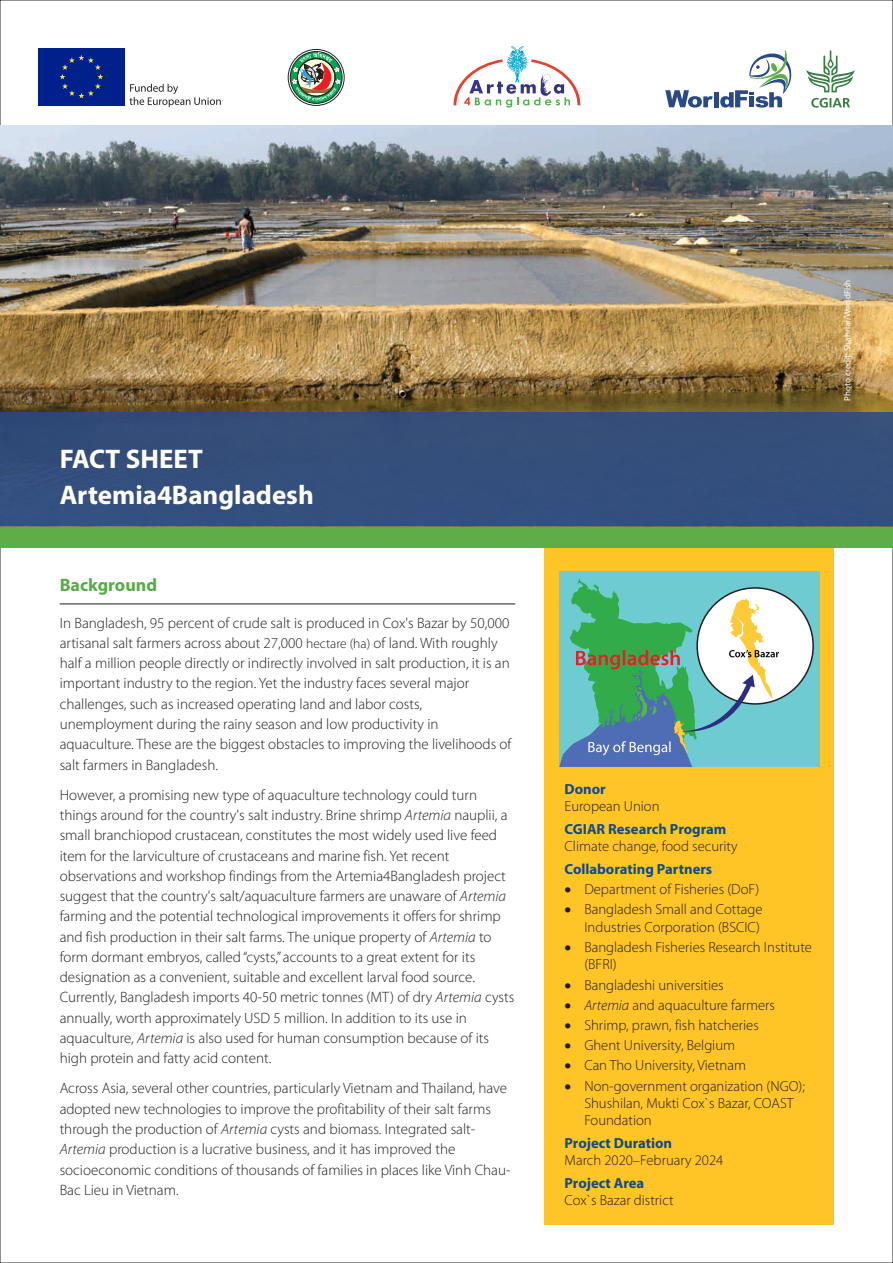
<style>
.page{position:relative;width:893px;height:1263px;background:#fff}
.page>*{position:absolute;margin:0;border:0;box-sizing:border-box;transform-origin:0 0}
.t1{font:700 27px/36.2px "Myriad Pro";color:#fff}
.t2{font:700 18px "Myriad Pro";color:#58ac47}
.t3{font:300 15px/20.2px "Myriad Pro";color:#231f20}
.t4{font:300 14.7px/17.4px "Myriad Pro";color:#231f20}
.t5{font:700 14.7px "Myriad Pro";color:#134a86}
.t6{font:300 13.5px "Myriad Pro";color:#231f20}
.t7{font:9px "Myriad Pro";color:#fff}
.s1{font-style:italic}
</style>
<div class="page">
<svg style="left:453px;top:46px;width:127px;height:62px"></svg>
<div style="left:38px;top:48px;width:87px;height:58px;background:#00208c"></div>
<svg style="left:59px;top:55px;width:44px;height:43px"></svg>
<svg style="left:129px;top:84px;width:92px;height:23px"></svg>
<svg style="left:806px;top:50px;width:49px;height:58px"></svg>
<div style="left:714px;top:92px;width:5px;height:15px;background:#294987"></div>
<svg style="left:665px;top:90px;width:48px;height:18px"></svg>
<svg style="left:720px;top:50px;width:72px;height:58px"></svg>
<svg style="left:288px;top:49px;width:56px;height:57px"></svg>
<svg style="left:291px;top:52px;width:51px;height:50px;background:#859e83"></svg>
<div style="left:297px;top:58px;width:38px;height:38px;border:1px solid #231f20;border-radius:50%"></div>
<div style="left:544px;top:517px;width:289px;height:708px;background:#ffc426"></div>
<div style="left:559px;top:571px;width:261px;height:196px;background:#6ecbd2"></div>
<svg style="left:559px;top:579px;width:255px;height:188px"></svg>
<hr style="left:60px;top:604px;width:455px;height:1px;background:#231f20">
<div style="left:0;top:526px;width:893px;height:21px;background:#5ead49"></div>
<img style="left:0;top:125px;width:893px;height:287px">
<div style="left:0;top:412px;width:893px;height:114px;background:#344f7b"></div>
<h1 class="t1" style="left:60px;top:443px;width:256px">FACT SHEET<br>Artemia4Bangladesh</h1>
<p class="t2" style="left:60px;top:577px;width:99px">Background</p>
<p class="t3" style="left:60px;top:614px;width:451px">In Bangladesh, 95 percent of crude salt is produced in Cox's Bazar by 50,000 artisanal salt farmers across about 27,000</p>
<p class="t3" style="left:60px;top:634px;width:453px;text-indent:314px">of land. With roughly half a million people directly or indirectly involved in salt production, it is an important industry to the region. Yet the industry faces several major challenges, such as increased operating land and labor costs, unemployment during the rainy season and low productivity in aquaculture. These are the biggest obstacles to improving the livelihoods of salt farmers in Bangladesh.</p>
<p class="t3" style="left:60px;top:786px;width:456px">However, a promising new type of aquaculture technology could turn things around for the country's salt industry. Brine shrimp <span class="s1">Artemia</span> nauplii, a small branchiopod crustacean, constitutes the most widely used live feed item for the larviculture of crustaceans and marine fish. Yet recent observations and workshop findings from the Artemia4Bangladesh project suggest that the country's salt/aquaculture farmers are unaware of <span class="s1">Artemia </span>farming and the potential technological improvements it offers for shrimp and fish production in their salt farms. The unique property of <span class="s1">Artemia</span> to form dormant embryos, called “cysts,” accounts to a great extent for its designation as a convenient, suitable and excellent larval food source.<br>Currently, Bangladesh imports 40-50 metric tonnes (MT) of dry <span class="s1">Artemia</span> cysts annually, worth approximately USD 5 million. In addition to its use in aquaculture, <span class="s1">Artemia</span> is also used for human consumption because of its high protein and fatty acid content.</p>
<p class="t3" style="left:60px;top:1079px;width:452px">Across Asia, several other countries, particularly Vietnam and Thailand, have adopted new technologies to improve the profitability of their salt farms through the production of <span class="s1">Artemia</span> cysts and biomass. Integrated salt-<span class="s1">Artemia</span> production is a lucrative business, and it has improved the socioeconomic conditions of thousands of families in places like Vinh Chau-Bac Lieu in Vietnam.</p>
<p class="t6" style="left:306px;top:638px;width:66px">hectare (ha)</p>
<p class="t7" style="left:844px;top:401px;width:123px;rotate:-90deg">Photo credit: Shahriar/WorldFish</p>
<p class="t5" style="left:565px;top:783px;width:43px">Donor</p>
<p class="t5" style="left:565px;top:823px;width:163px">CGIAR Research Program</p>
<p class="t5" style="left:565px;top:863px;width:149px">Collaborating Partners</p>
<p class="t4" style="left:565px;top:799px;width:96px">European Union</p>
<p class="t4" style="left:565px;top:839px;width:175px">Climate change, food security</p>
<p class="t4" style="left:565px;top:882px;width:196px">• Department of Fisheries (DoF)</p>
<p class="t4" style="left:565px;top:902px;width:200px;text-align:right">• Bangladesh Small and Cottage<br>Industries Corporation (BSCIC)</p>
<p class="t4" style="left:584px;top:940px;width:229px;text-indent:-20px">• Bangladesh Fisheries Research Institute (BFRI)</p>
<p class="t4" style="left:565px;top:977px;width:161px">• Bangladeshi universities</p>
<p class="t4" style="left:565px;top:997px;width:212px">• <span class="s1">Artemia</span> and aquaculture farmers</p>
<p class="t4" style="left:565px;top:1017px;width:196px">• Shrimp, prawn, fish hatcheries</p>
<p class="t4" style="left:565px;top:1038px;width:172px">• Ghent University, Belgium</p>
<p class="t4" style="left:565px;top:1058px;width:183px">• Can Tho University, Vietnam</p>
<p class="t4" style="left:565px;top:1078px;width:242px">• Non-government organization (NGO);</p>
<p class="t4" style="left:584px;top:1095px;width:211px">Shushilan, Mukti Cox`s Bazar, COAST<br>Foundation</p>
<p class="t5" style="left:565px;top:1137px;width:109px">Project Duration</p>
<p class="t5" style="left:565px;top:1177px;width:81px">Project Area</p>
<p class="t4" style="left:565px;top:1153px;width:160px">March 2020–February 2024</p>
<p class="t4" style="left:565px;top:1193px;width:110px">Cox`s Bazar district</p>
</div>
